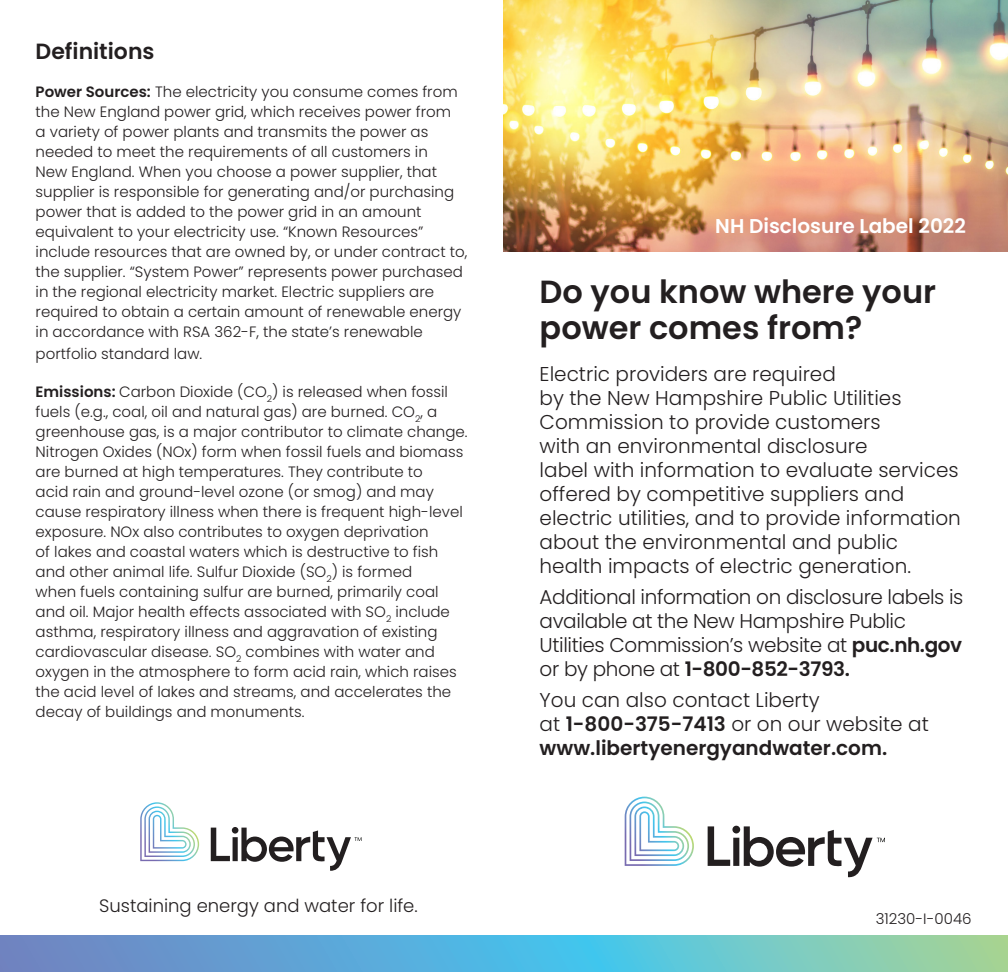
<style>
.page{position:relative;width:1008px;height:972px;background:#fff}
.page>*{position:absolute;margin:0;border:0;box-sizing:border-box;transform-origin:0 0}
.t1{font:600 32px/36px "Poppins";color:#231f20}
.t2{font:600 22px "Poppins";color:#231f20}
.Large_Text{font:300 20px/24px "Poppins";color:#231f20}
.Large_Text-2{font:300 20px/24px "Poppins";letter-spacing:-.02em;color:#231f20}
.Large_Text-3{font:600 20px/24px "Poppins";color:#231f20}
.t3{font:600 20px "Poppins";color:#fff}
.t4{font:300 18px "Poppins";color:#231f20}
.Small_text{font:300 15px/20px "Poppins";color:#231f20}
.s1{font-weight:600}
.s2{font-weight:300}
</style>
<div class="page">
<img style="left:504px;top:0;width:504px;height:251px">
<svg style="left:625px;top:797px;width:69px;height:69px"></svg>
<svg style="left:708px;top:826px;width:177px;height:51px"></svg>
<svg style="left:140px;top:802px;width:59px;height:59px"></svg>
<svg style="left:211px;top:827px;width:150px;height:44px"></svg>
<svg style="left:0;top:935px;width:1008px;height:37px;background:#68b4cc"></svg>
<p class="t2" style="left:36px;top:38px;width:120px">Definitions</p>
<p class="Small_text" style="left:36px;top:81px;width:433px"><span class="s1">Power Sources:</span> The electricity you consume comes from the New England power grid, which receives power from<br>a variety of power plants and transmits the power as needed to meet the requirements of all customers in<br>New England. When you choose a power supplier, that supplier is responsible for generating and/or purchasing power that is added to the power grid in an amount equivalent to your electricity use. “Known Resources” include resources that are owned by, or under contract to, the supplier. “System Power” represents power purchased in the regional electricity market. Electric suppliers are required to obtain a certain amount of renewable energy in accordance with RSA 362-F, the state’s renewable</p>
<p class="Small_text" style="left:36px;top:343px;width:168px">portfolio standard law.</p>
<p class="Small_text" style="left:36px;top:381px;width:433px"><span class="s1">Emissions:</span> Carbon Dioxide (CO<sub>2</sub>) is released when fossil fuels (e.g., coal, oil and natural gas) are burned. CO<sub>2</sub>, a greenhouse gas, is a major contributor to climate change.<br>Nitrogen Oxides (NOx) form when fossil fuels and biomass are burned at high temperatures. They contribute to<br>acid rain and ground-level ozone (or smog) and may cause respiratory illness when there is frequent high-level exposure. NOx also contributes to oxygen deprivation<br>of lakes and coastal waters which is destructive to fish and other animal life. Sulfur Dioxide (SO<sub>2</sub>) is formed<br>when fuels containing sulfur are burned, primarily coal and oil. Major health effects associated with SO<sub>2</sub> include asthma, respiratory illness and aggravation of existing cardiovascular disease. SO<sub>2</sub> combines with water and oxygen in the atmosphere to form acid rain, which raises the acid level of lakes and streams, and accelerates the decay of buildings and monuments.</p>
<p class="t4" style="left:99px;top:895px;width:320px">Sustaining energy and water for life.</p>
<p class="t3" style="left:715px;top:214px;width:252px">NH Disclosure Label 2022</p>
<p class="t1" style="left:540px;top:274px;width:398px">Do you know where your power comes from?</p>
<p class="Large_Text" style="left:540px;top:362px;width:423px">Electric providers are required<br>by the New Hampshire Public Utilities Commission to provide customers<br>with an environmental disclosure<br>label with information to evaluate services offered by competitive suppliers and electric utilities, and to provide information about the environmental and public health impacts of electric generation.</p>
<p class="Large_Text-2" style="left:540px;top:585px;width:425px">Additional information on disclosure labels is available at the New Hampshire Public Utilities Commission’s website at <span class="s1">puc.nh.gov </span>or by phone at <span class="s1">1-800-852-3793.</span></p>
<p class="Large_Text-3" style="left:540px;top:688px;width:391px"><span class="s2">You can also contact Liberty<br>at</span> 1-800-375-7413 <span class="s2">or on our website at </span>www.libertyenergyandwater.com.</p>
<p class="Small_text" style="left:876px;top:908px;width:97px">31230-I-0046</p>
</div>
